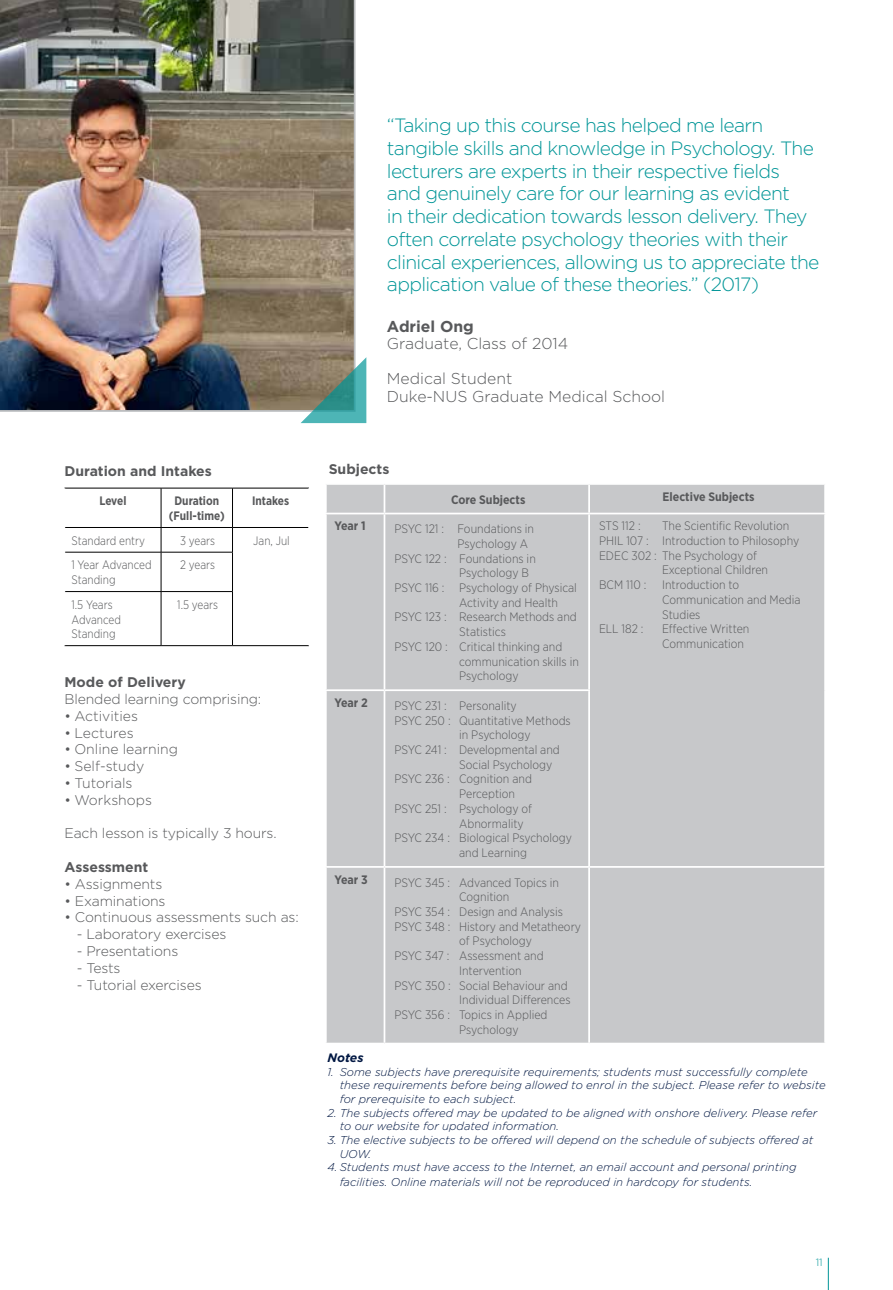
<style>
.page{position:relative;width:893px;height:1290px;background:#fff}
.page>*{position:absolute;margin:0;border:0;box-sizing:border-box;transform-origin:0 0}
.t1{font:300 19.25px/22.8px "Gotham";letter-spacing:-.035em;color:#009597}
.t2{font:300 15.75px/17.5px "Gotham";color:#58595b}
.t3{font:700 15.75px "Gotham";color:#58595b}
.t4{font:300 14px "Gotham";letter-spacing:-.01em;color:#58595b}
.t5{font:700 14px "Gotham";color:#58595b}
.t6{font:300 12.25px/14.7px "Gotham Narrow";color:#58595b}
.t7{font:300 12.25px/14.7px "Gotham Narrow";color:#58595b;scale:.95 1}
.t8{font:700 12.25px "Gotham Narrow";color:#58595b}
.t9{font:700 12.25px/14.7px "Gotham Narrow";color:#58595b;text-align:center;scale:.95 1}
.t10{font:italic 700 12.25px "Gotham";color:#001742}
.t11{font:italic 300 11.38px/13.7px "Gotham";color:#001742}
.t12{font:300 10.5px "Gotham";color:#009597}
</style>
<div class="page">
<hr style="left:828px;top:1258px;width:1px;height:32px;background:#009597">
<hr style="left:64px;top:488px;width:97px;height:1px;background:#000">
<hr style="left:161px;top:488px;width:71px;height:1px;background:#000">
<hr style="left:161px;top:488px;width:1px;height:39px;background:#000">
<hr style="left:232px;top:488px;width:77px;height:1px;background:#000">
<hr style="left:232px;top:488px;width:1px;height:39px;background:#000">
<hr style="left:65px;top:527px;width:96px;height:1px;background:#000">
<hr style="left:161px;top:527px;width:71px;height:1px;background:#000">
<svg style="left:161px;top:528px;width:1px;height:24px"></svg>
<hr style="left:232px;top:527px;width:77px;height:1px;background:#000">
<svg style="left:232px;top:528px;width:1px;height:24px"></svg>
<hr style="left:232px;top:645px;width:77px;height:1px;background:#000">
<hr style="left:65px;top:552px;width:96px;height:1px;background:#000">
<hr style="left:161px;top:552px;width:72px;height:1px;background:#000">
<hr style="left:161px;top:552px;width:1px;height:39px;background:#000">
<hr style="left:232px;top:552px;width:1px;height:39px;background:#000">
<hr style="left:65px;top:591px;width:96px;height:1px;background:#000">
<hr style="left:161px;top:591px;width:72px;height:1px;background:#000">
<hr style="left:161px;top:592px;width:1px;height:53px;background:#000">
<hr style="left:232px;top:592px;width:1px;height:53px;background:#000">
<hr style="left:64px;top:645px;width:97px;height:1px;background:#000">
<hr style="left:161px;top:645px;width:71px;height:1px;background:#000">
<hr style="left:64px;top:488px;width:1px;height:39px;background:#fff">
<hr style="left:308px;top:488px;width:1px;height:39px;background:#fff">
<div style="left:327px;top:485px;width:497px;height:558px;background:#c7c8ca"></div>
<svg style="left:384px;top:485px;width:1px;height:28px"></svg>
<hr style="left:588px;top:485px;width:2px;height:28px;background:#fff">
<hr style="left:325px;top:513px;width:59px;height:1px;background:#fff">
<hr style="left:384px;top:513px;width:205px;height:1px;background:#fff">
<hr style="left:384px;top:514px;width:1px;height:175px;background:#fff">
<hr style="left:589px;top:513px;width:237px;height:1px;background:#fff">
<hr style="left:588px;top:514px;width:2px;height:175px;background:#fff">
<hr style="left:325px;top:689px;width:59px;height:2px;background:#fff">
<hr style="left:384px;top:689px;width:206px;height:2px;background:#fff">
<hr style="left:384px;top:691px;width:1px;height:175px;background:#fff">
<hr style="left:588px;top:691px;width:2px;height:175px;background:#fff">
<hr style="left:325px;top:866px;width:59px;height:2px;background:#fff">
<hr style="left:384px;top:866px;width:205px;height:2px;background:#fff">
<hr style="left:384px;top:868px;width:1px;height:175px;background:#fff">
<hr style="left:589px;top:866px;width:237px;height:2px;background:#fff">
<hr style="left:588px;top:868px;width:2px;height:175px;background:#fff">
<img style="left:0;top:0;width:356px;height:412px">
<svg style="left:301px;top:357px;width:65px;height:66px;background:#699488"></svg>
<p class="t1" style="left:387px;top:113px;width:434px">“Taking up this course has helped me learn tangible skills and knowledge in Psychology. The lecturers are experts in their respective fields<br>and genuinely care for our learning as evident<br>in their dedication towards lesson delivery. They often correlate psychology theories with their clinical experiences, allowing us to appreciate the application value of these theories.” (2017)</p>
<p class="t3" style="left:387px;top:316px;width:88px">Adriel Ong</p>
<p class="t2" style="left:387px;top:335px;width:183px">Graduate, Class of 2014</p>
<p class="t2" style="left:387px;top:370px;width:280px">Medical Student<br>Duke-NUS Graduate Medical School</p>
<p class="t5" style="left:64px;top:461px;width:149px">Duration and Intakes</p>
<p class="t5" style="left:329px;top:460px;width:62px">Subjects</p>
<p class="t9" style="left:99px;top:493px;width:30px">Level</p>
<p class="t9" style="left:169px;top:493px;width:60px">Duration (Full-time)</p>
<p class="t9" style="left:252px;top:493px;width:41px">Intakes</p>
<p class="t7" style="left:71px;top:533px;width:79px">Standard entry</p>
<p class="t7" style="left:180px;top:533px;width:38px">3 years</p>
<p class="t7" style="left:253px;top:533px;width:40px">Jan, Jul</p>
<p class="t7" style="left:71px;top:557px;width:86px">1 Year Advanced<br>Standing</p>
<p class="t7" style="left:180px;top:557px;width:38px">2 years</p>
<p class="t7" style="left:71px;top:597px;width:54px">1.5 Years<br>Advanced<br>Standing</p>
<p class="t7" style="left:177px;top:597px;width:44px">1.5 years</p>
<p class="t5" style="left:64px;top:673px;width:123px">Mode of Delivery</p>
<p class="t4" style="left:64px;top:690px;width:198px">Blended learning comprising:</p>
<p class="t4" style="left:64px;top:707px;width:75px">• Activities</p>
<p class="t4" style="left:64px;top:724px;width:71px">• Lectures</p>
<p class="t4" style="left:64px;top:740px;width:115px">• Online learning</p>
<p class="t4" style="left:64px;top:757px;width:81px">• Self-study</p>
<p class="t4" style="left:64px;top:774px;width:70px">• Tutorials</p>
<p class="t4" style="left:64px;top:791px;width:89px">• Workshops</p>
<p class="t4" style="left:64px;top:824px;width:214px">Each lesson is typically 3 hours.</p>
<p class="t5" style="left:64px;top:858px;width:85px">Assessment</p>
<p class="t4" style="left:64px;top:875px;width:99px">• Assignments</p>
<p class="t4" style="left:64px;top:892px;width:103px">• Examinations</p>
<p class="t4" style="left:64px;top:908px;width:236px">• Continuous assessments such as:</p>
<p class="t4" style="left:77px;top:925px;width:151px">- Laboratory exercises</p>
<p class="t4" style="left:77px;top:942px;width:103px">- Presentations</p>
<p class="t4" style="left:77px;top:959px;width:45px">- Tests</p>
<p class="t4" style="left:77px;top:976px;width:126px">- Tutorial exercises</p>
<p class="t8" style="left:451px;top:491px;width:76px">Core Subjects</p>
<p class="t8" style="left:663px;top:488px;width:93px">Elective Subjects</p>
<p class="t8" style="left:335px;top:518px;width:33px">Year 1</p>
<p class="t6" style="left:394px;top:521px;width:141px">PSYC 121 : Foundations in</p>
<p class="t6" style="left:457px;top:536px;width:72px">Psychology A</p>
<p class="t6" style="left:394px;top:551px;width:143px">PSYC 122 : Foundations in</p>
<p class="t6" style="left:459px;top:565px;width:71px">Psychology B</p>
<p class="t6" style="left:394px;top:580px;width:184px">PSYC 116 : Psychology of Physical</p>
<p class="t6" style="left:459px;top:595px;width:100px">Activity and Health</p>
<p class="t6" style="left:394px;top:609px;width:184px">PSYC 123 : Research Methods and</p>
<p class="t6" style="left:459px;top:624px;width:48px">Statistics</p>
<p class="t6" style="left:394px;top:639px;width:169px">PSYC 120 : Critical thinking and</p>
<p class="t6" style="left:459px;top:654px;width:121px">communication skills in</p>
<p class="t6" style="left:459px;top:668px;width:61px">Psychology</p>
<p class="t6" style="left:599px;top:518px;width:43px">STS 112 :</p>
<p class="t6" style="left:662px;top:518px;width:129px">The Scientific Revolution</p>
<p class="t6" style="left:599px;top:533px;width:202px">PHIL 107 : Introduction to Philosophy</p>
<p class="t6" style="left:599px;top:548px;width:160px">EDEC 302 : The Psychology of</p>
<p class="t6" style="left:662px;top:562px;width:108px">Exceptional Children</p>
<p class="t6" style="left:599px;top:577px;width:49px">BCM 110 :</p>
<p class="t6" style="left:662px;top:577px;width:140px">Introduction to<br>Communication and Media<br>Studies</p>
<p class="t6" style="left:599px;top:621px;width:46px">ELL 182 :</p>
<p class="t6" style="left:662px;top:621px;width:89px">Effective Written<br>Communication</p>
<p class="t8" style="left:335px;top:695px;width:35px">Year 2</p>
<p class="t6" style="left:394px;top:698px;width:124px">PSYC 231 : Personality</p>
<p class="t6" style="left:394px;top:713px;width:178px">PSYC 250 : Quantitative Methods</p>
<p class="t6" style="left:459px;top:727px;width:73px">in Psychology</p>
<p class="t6" style="left:394px;top:742px;width:167px">PSYC 241 : Developmental and</p>
<p class="t6" style="left:459px;top:757px;width:95px">Social Psychology</p>
<p class="t6" style="left:394px;top:771px;width:139px">PSYC 236 : Cognition and</p>
<p class="t6" style="left:459px;top:786px;width:57px">Perception</p>
<p class="t6" style="left:394px;top:801px;width:139px">PSYC 251 : Psychology of</p>
<p class="t6" style="left:459px;top:815px;width:66px">Abnormality</p>
<p class="t6" style="left:394px;top:830px;width:179px">PSYC 234 : Biological Psychology</p>
<p class="t6" style="left:459px;top:845px;width:69px">and Learning</p>
<p class="t8" style="left:335px;top:871px;width:35px">Year 3</p>
<p class="t6" style="left:394px;top:875px;width:166px">PSYC 345 : Advanced Topics in</p>
<p class="t6" style="left:459px;top:889px;width:52px">Cognition</p>
<p class="t6" style="left:394px;top:904px;width:170px">PSYC 354 : Design and Analysis</p>
<p class="t6" style="left:394px;top:919px;width:188px">PSYC 348 : History and Metatheory</p>
<p class="t6" style="left:459px;top:933px;width:74px">of Psychology</p>
<p class="t6" style="left:394px;top:948px;width:151px">PSYC 347 : Assessment and</p>
<p class="t6" style="left:459px;top:963px;width:64px">Intervention</p>
<p class="t6" style="left:394px;top:977px;width:175px">PSYC 350 : Social Behaviour and</p>
<p class="t6" style="left:459px;top:992px;width:113px">Individual Differences</p>
<p class="t6" style="left:394px;top:1007px;width:155px">PSYC 356 : Topics in Applied</p>
<p class="t6" style="left:459px;top:1022px;width:61px">Psychology</p>
<p class="t10" style="left:327px;top:1049px;width:38px">Notes</p>
<p class="t11" style="left:340px;top:1064px;width:488px;text-indent:-12px">1. Some subjects have prerequisite requirements; students must successfully complete these requirements before being allowed to enrol in the subject. Please refer to website for prerequisite to each subject.</p>
<p class="t11" style="left:340px;top:1105px;width:479px;text-indent:-12px">2. The subjects offered may be updated to be aligned with onshore delivery. Please refer to our website for updated information.</p>
<p class="t11" style="left:340px;top:1133px;width:475px;text-indent:-12px">3. The elective subjects to be offered will depend on the schedule of subjects offered at<br>UOW.</p>
<p class="t11" style="left:340px;top:1159px;width:458px;line-height:14.7px;text-indent:-12px">4. Students must have access to the Internet, an email account and personal printing facilities. Online materials will not be reproduced in hardcopy for students.</p>
<p class="t12" style="left:816px;top:1256px;width:9px">11</p>
</div>
